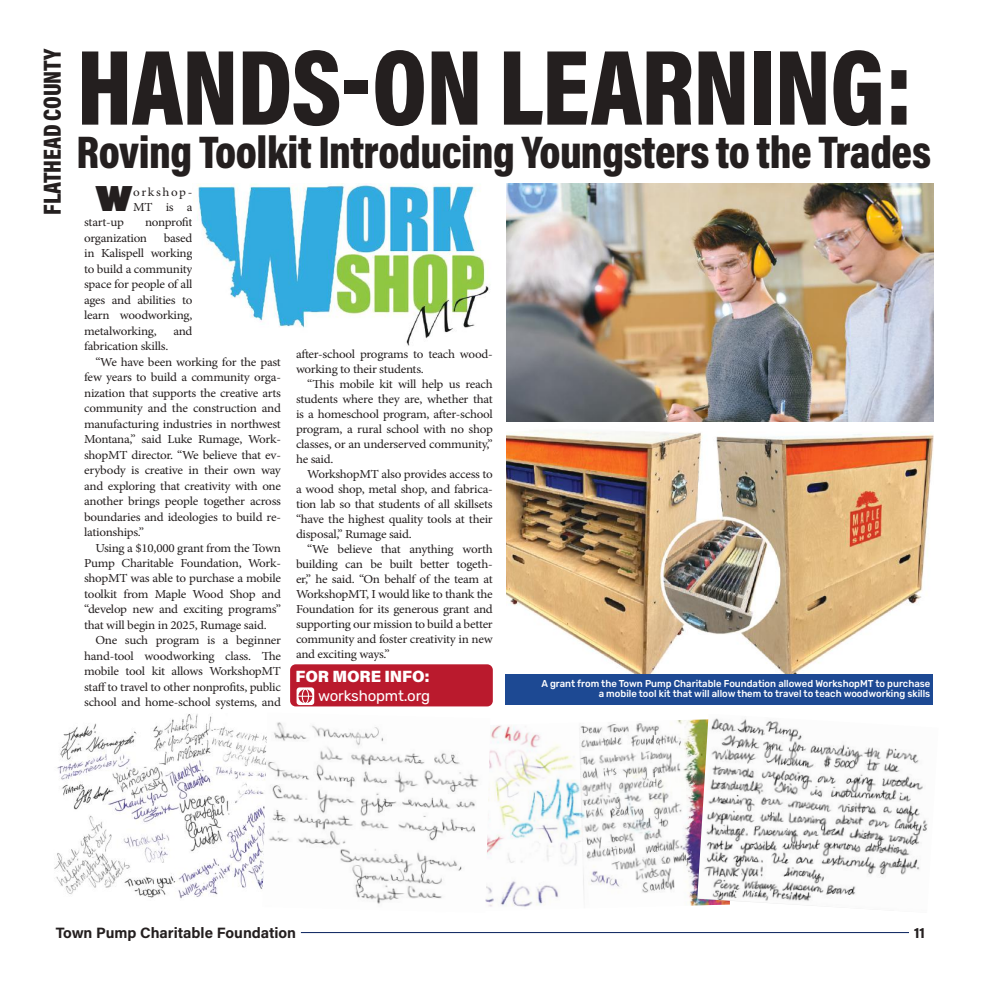
<style>
.page{position:relative;width:981px;height:990px;background:#fff}
.page>*{position:absolute;margin:0;border:0;box-sizing:border-box;transform-origin:0 0}
.t1{font:900 108.38px "Acumin Pro Cond";letter-spacing:-.01em;color:#241f1f}
.t2{font:900 46.25px "Acumin Pro Cond";letter-spacing:-.01em;color:#241f1f}
.t3{font:34.5px "Azo Sans Uber";color:#241f1f}
.t4{font:900 25px "Acumin Pro Cond";letter-spacing:-.01em;color:#241f1f}
.t5{font:900 16.25px "Acumin Pro";letter-spacing:-.01em;color:#fff}
.t6{font:700 15px "Acumin Pro";color:#241f1f}
.t7{font:15px "Rubik";letter-spacing:-.01em;color:#fff}
.t8{font:12.25px/15px "Minion Pro";letter-spacing:-.025em;color:#241f1f;text-align:justify;scale:1.07 1}
.t9{font:12.25px/15px "Minion Pro";letter-spacing:.12em;color:#241f1f;scale:1.07 1}
.t10{font:500 10px/10px "Rubik";color:#fff;text-align:right;scale:.95 1}
</style>
<div class="page">
<hr style="left:301px;top:932px;width:607px;height:1px;background:#06205c">
<img style="left:490px;top:719px;width:207px;height:188px">
<img style="left:506px;top:184px;width:427px;height:238px">
<div style="left:290px;top:664px;width:202px;height:42px;background:#ba1a2d;border-radius:6px"></div>
<svg style="left:296px;top:687px;width:18px;height:18px"></svg>
<img style="left:506px;top:430px;width:427px;height:249px">
<div style="left:505px;top:674px;width:427px;height:30px;background:#1d4993"></div>
<img style="left:54px;top:714px;width:208px;height:185px">
<img style="left:262px;top:722px;width:228px;height:185px">
<img style="left:697px;top:718px;width:231px;height:188px">
<img style="left:197px;top:183px;width:292px;height:163px">
<h3 class="t4" style="left:36px;top:215px;width:168px;rotate:-90deg">FLATHEAD COUNTY</h3>
<h1 class="t1" style="left:77px;top:16px;width:837px">HANDS-ON LEARNING:</h1>
<h2 class="t2" style="left:77px;top:122px;width:855px">Roving Toolkit Introducing Youngsters to the Trades</h2>
<h3 class="t3" style="left:95px;top:175px;width:39px">W</h3>
<p class="t9" style="left:133px;top:184px;width:57px">orkshop-<br>MT is a</p>
<p class="t8" style="left:84px;top:215px;width:39px">start-up</p>
<p class="t8" style="left:84px;top:215px;width:103px;line-height:15.5px;text-indent:61px">nonprofit organization</p>
<p class="t8" style="left:84px;top:230px;width:103px;line-height:15.5px;text-indent:79px">based in Kalispell working to build a community space for people of all ages and abilities to learn woodworking, metalworking,</p>
<p class="t8" style="left:173px;top:323px;width:19px">and</p>
<p class="t8" style="left:84px;top:339px;width:80px">fabrication skills.</p>
<p class="t8" style="left:95px;top:354px;width:175px">“We have been working for the past</p>
<p class="t8" style="left:84px;top:370px;width:185px">few years to build a community orga-</p>
<p class="t8" style="left:84px;top:385px;width:185px">nization that supports the creative arts</p>
<p class="t8" style="left:84px;top:401px;width:185px">community and the construction and</p>
<p class="t8" style="left:84px;top:416px;width:185px">manufacturing industries in northwest</p>
<p class="t8" style="left:84px;top:432px;width:185px">Montana,” said Luke Rumage, Work-</p>
<p class="t8" style="left:84px;top:447px;width:185px">shopMT director. “We believe that ev-</p>
<p class="t8" style="left:84px;top:463px;width:185px">erybody is creative in their own way</p>
<p class="t8" style="left:84px;top:478px;width:185px">and exploring that creativity with one</p>
<p class="t8" style="left:84px;top:494px;width:185px">another brings people together across</p>
<p class="t8" style="left:84px;top:509px;width:185px">boundaries and ideologies to build re-</p>
<p class="t8" style="left:84px;top:525px;width:57px">lationships.”</p>
<p class="t8" style="left:95px;top:540px;width:175px">Using a $10,000 grant from the Town</p>
<p class="t8" style="left:84px;top:556px;width:185px">Pump Charitable Foundation, Work-</p>
<p class="t8" style="left:84px;top:571px;width:185px">shopMT was able to purchase a mobile</p>
<p class="t8" style="left:84px;top:587px;width:185px">toolkit from Maple Wood Shop and</p>
<p class="t8" style="left:84px;top:602px;width:185px">“develop new and exciting programs”</p>
<p class="t8" style="left:84px;top:618px;width:172px">that will begin in 2025, Rumage said.</p>
<p class="t8" style="left:95px;top:633px;width:175px">One such program is a beginner</p>
<p class="t8" style="left:84px;top:649px;width:185px">hand-tool woodworking class. The</p>
<p class="t8" style="left:84px;top:664px;width:185px">mobile tool kit allows WorkshopMT</p>
<p class="t8" style="left:84px;top:680px;width:185px">staff to travel to other nonprofits, public</p>
<p class="t8" style="left:84px;top:695px;width:185px">school and home-school systems, and</p>
<p class="t8" style="left:296px;top:347px;width:185px">after-school programs to teach wood&shy;working to their students.</p>
<p class="t8" style="left:296px;top:377px;width:185px;text-indent:11px">“This mobile kit will help us reach students where they are, whether that is a homeschool program, after-school program, a rural school with no shop classes, or an underserved community,” he said.</p>
<p class="t8" style="left:296px;top:467px;width:185px;text-indent:11px">WorkshopMT also provides access to a wood shop, metal shop, and fabrica&shy;tion lab so that students of all skillsets “have the highest quality tools at their disposal,” Rumage said.</p>
<p class="t8" style="left:296px;top:542px;width:185px;text-indent:11px">“We believe that anything worth building can be built better togeth&shy;er,” he said. “On behalf of the team at WorkshopMT, I would like to thank the Foundation for its generous grant and supporting our mission to build a better community and foster creativity in new and exciting ways.”</p>
<h3 class="t5" style="left:295px;top:664px;width:136px">FOR MORE INFO:</h3>
<p class="t7" style="left:318px;top:687px;width:113px">workshopmt.org</p>
<p class="t10" style="left:541px;top:679px;width:410px">A grant from the Town Pump Charitable Foundation allowed WorkshopMT to purchase a mobile tool kit that will allow them to travel to teach woodworking skills</p>
<p class="t6" style="left:56px;top:922px;width:242px">Town Pump Charitable Foundation</p>
<p class="t6" style="left:913px;top:922px;width:13px">11</p>
</div>
